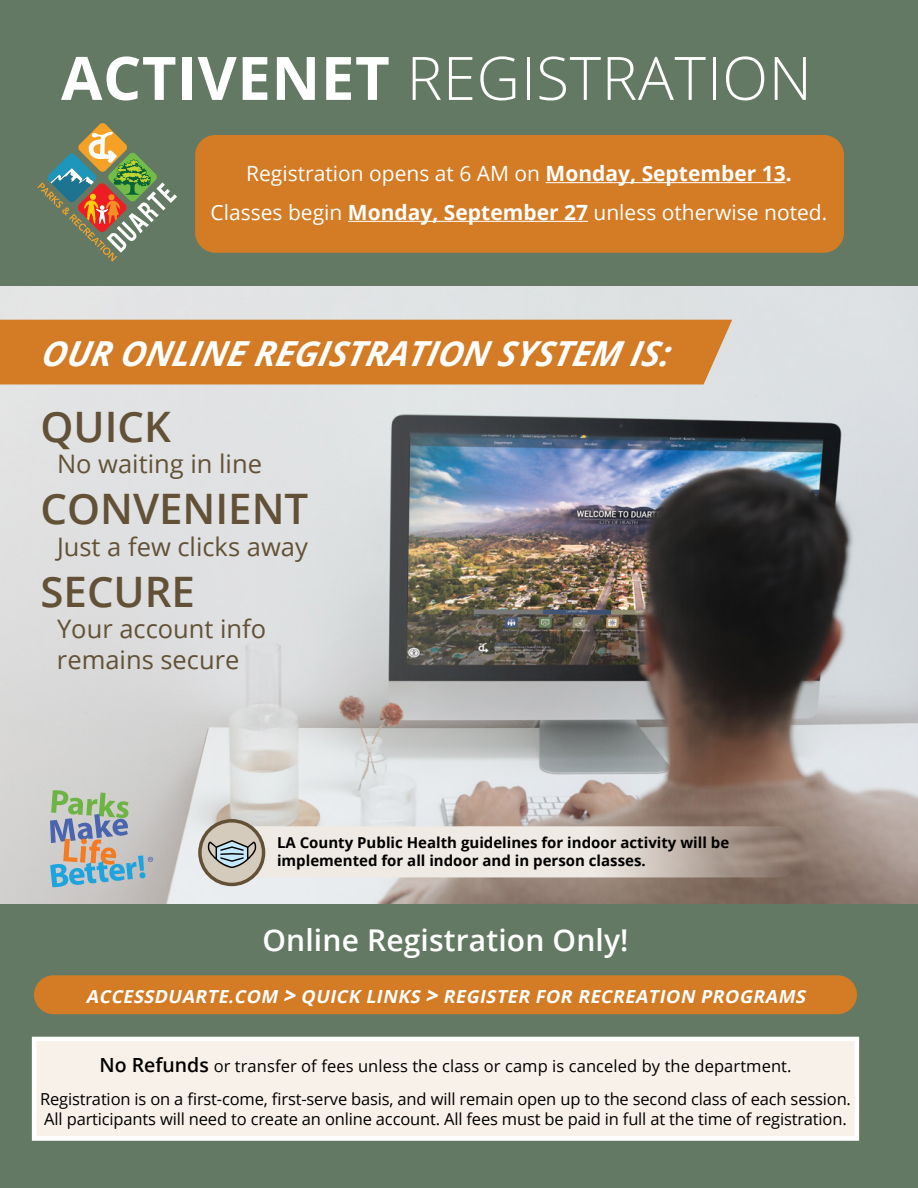
<style>
.page{position:relative;width:918px;height:1188px;background:#fff}
.page>*{position:absolute;margin:0;border:0;box-sizing:border-box;transform-origin:0 0}
.t1{font:300 60px "Open Sans";letter-spacing:.01em;color:#fff}
.t2{font:600 42px "Open Sans";color:#625137}
.t3{font:italic 700 34.5px "Open Sans";color:#fff}
.t4{font:600 30px "Open Sans";letter-spacing:.005em;color:#fff}
.t5{font:25.5px/30.6px "Open Sans";color:#625137}
.t6{font:21px "Open Sans";color:#fff}
.t7{font:italic 700 18px "Open Sans";color:#fff}
.t8{font:16.5px/19.8px "Open Sans";letter-spacing:-.01em;color:#000}
.t9{font:700 15px/18px "Open Sans";color:#000}
.s1{font-weight:700}
.s2{font-weight:800;font-size:21px}
.s3{font-weight:600;font-size:19.5px}
</style>
<div class="page">
<img style="left:0;top:285px;width:918px;height:619px">
<div style="left:0;top:320px;width:732px;height:64px;background:#d37b25"></div>
<div style="left:0;top:0;width:918px;height:285px;background:#647963"></div>
<div style="left:0;top:904px;width:918px;height:284px;background:#647963"></div>
<div style="left:32px;top:1037px;width:827px;height:104px;background:#f8f1e9;border:4px solid #fff"></div>
<div style="left:195px;top:135px;width:649px;height:118px;background:#d37b25;border-radius:20px"></div>
<div style="left:34px;top:975px;width:823px;height:39px;background:#d37b25;border-radius:19px"></div>
<svg style="left:37px;top:123px;width:140px;height:139px"></svg>
<svg style="left:50px;top:790px;width:103px;height:97px;background:#a6b5b3"></svg>
<hr style="left:546px;top:182px;width:240px;height:1px;background:#fff">
<hr style="left:348px;top:221px;width:240px;height:1px;background:#fff">
<svg style="left:218px;top:826px;width:579px;height:51px;background:#dad2cb"></svg>
<svg style="left:200px;top:821px;width:64px;height:63px;background:#c6bbab"></svg>
<svg style="left:207px;top:840px;width:50px;height:28px"></svg>
<hr style="left:220px;top:857px;width:24px;height:2px;background:#010101">
<div style="left:198px;top:819px;width:67px;height:67px;border:3px solid #625137;border-radius:50%"></div>
<p class="t1" style="left:61px;top:37px;width:752px"><span class="s1">ACTIVENET</span> REGISTRATION</p>
<p class="t6" style="left:246px;top:159px;width:547px">Registration opens at 6 AM on <span class="s1">Monday, September 13.</span></p>
<p class="t6" style="left:211px;top:198px;width:618px">Classes begin <span class="s1">Monday, September 27</span> unless otherwise noted.</p>
<p class="t3" style="left:40px;top:329px;width:639px">OUR ONLINE REGISTRA TION SYSTEM IS:</p>
<p class="t2" style="left:40px;top:398px;width:132px">QUICK</p>
<p class="t5" style="left:57px;top:448px;width:207px">No waiting in line</p>
<p class="t2" style="left:40px;top:480px;width:269px">CONVENIENT</p>
<p class="t5" style="left:57px;top:531px;width:252px">Just a few clicks away</p>
<p class="t2" style="left:40px;top:563px;width:156px">SECURE</p>
<p class="t5" style="left:57px;top:613px;width:211px">Your account info remains secure</p>
<p class="t9" style="left:277px;top:833px;width:454px">LA County Public Health guidelines for indoor activity will be implemented for all indoor and in person classes.</p>
<p class="t4" style="left:262px;top:920px;width:368px">Online Registration Only!</p>
<p class="t7" style="left:86px;top:983px;width:725px">ACCESSDUARTE.COM <span class="s2">&gt;</span> QUICK LINKS <span class="s2">&gt;</span> REGISTER FOR RECREATION PROGRAMS</p>
<p class="t8" style="left:100px;top:1056px;width:694px"><span class="s3">No Refunds</span> or transfer of fees unless the class or camp is canceled by the department.</p>
<p class="t8" style="left:40px;top:1089px;width:812px">Registration is on a first-come, first-serve basis, and will remain open up to the second class of each session.<br>All participants will need to create an online account. All fees must be paid in full at the time of registration.</p>
</div>
